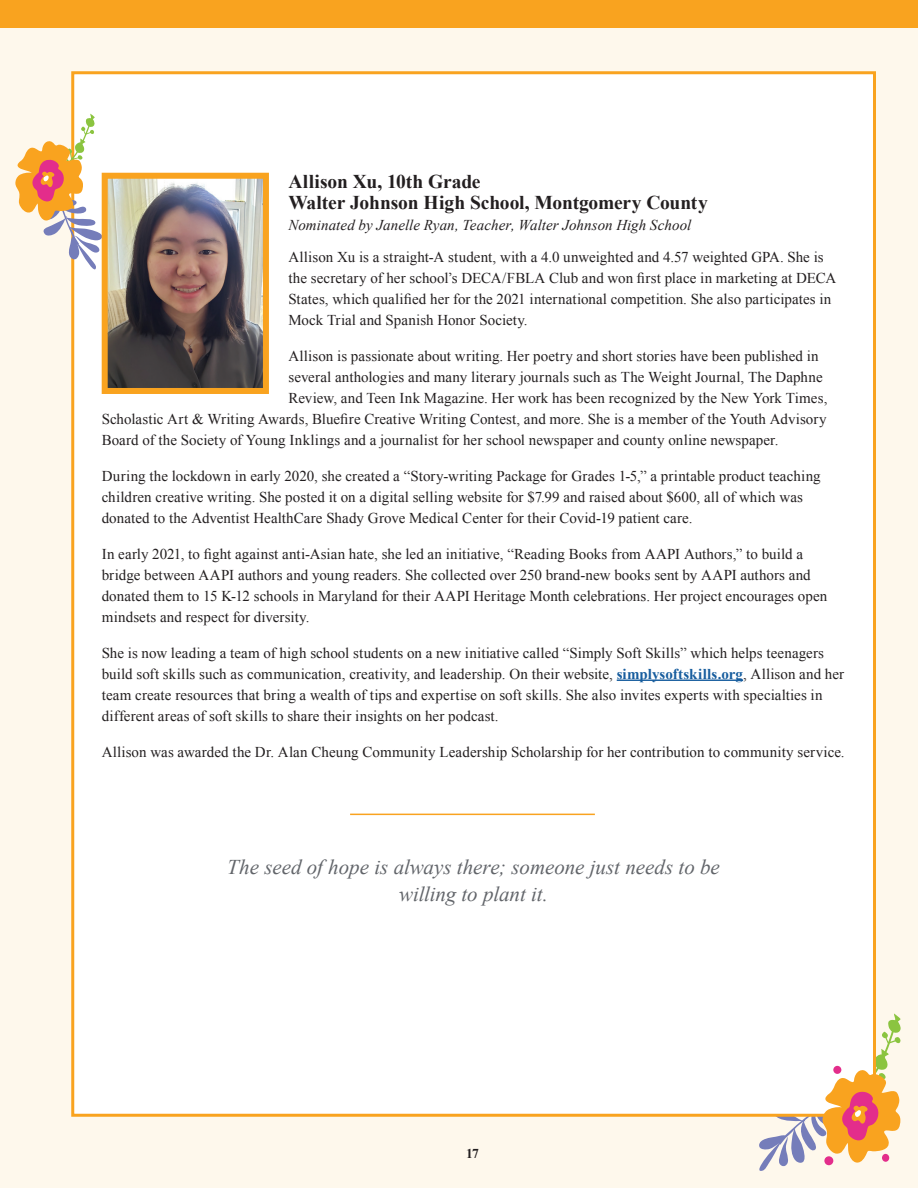
<style>
.page{position:relative;width:918px;height:1188px;background:#fff}
.page>*{position:absolute;margin:0;border:0;box-sizing:border-box;transform-origin:0 0}
.t1{font:italic 21px/27px "Times New Roman";letter-spacing:-.005em;color:#62656a;text-align:center}
.t2{font:700 19.5px/21px "Times New Roman";letter-spacing:-.01em;color:#231f20}
.t3{font:15px/21px "Times New Roman";letter-spacing:.005em;color:#231f20}
.t4{font:italic 15px "Times New Roman";letter-spacing:.005em;color:#231f20}
.t5{font:700 13.5px "Times New Roman";color:#231f20}
.s1{font-weight:700;color:#175d9e}
</style>
<div class="page">
<div style="left:0;top:27px;width:918px;height:1161px;background:#fef8ec"></div>
<div style="left:0;top:0;width:918px;height:27px;background:#f9a31f"></div>
<div style="left:71px;top:71px;width:805px;height:1046px;background:#fff;border:3px solid #f9a31f"></div>
<svg style="left:753px;top:1013px;width:148px;height:158px"></svg>
<div style="left:824px;top:1156px;width:9px;height:9px;background:#e32d8b;border-radius:50%"></div>
<div style="left:882px;top:1154px;width:7px;height:8px;background:#e32d8b;border-radius:50%"></div>
<div style="left:833px;top:1066px;width:8px;height:8px;background:#e32d8b;border-radius:50%"></div>
<svg style="left:15px;top:114px;width:90px;height:161px"></svg>
<hr style="left:617px;top:680px;width:126px;height:1px;background:#175d9e">
<img style="left:109px;top:180px;width:153px;height:207px">
<div style="left:102px;top:173px;width:167px;height:221px;border:6px solid #f9a31f"></div>
<hr style="left:350px;top:814px;width:245px;height:1px;background:#f9a31f">
<h2 class="t2" style="left:288px;top:171px;width:421px">Allison Xu, 10th Grade<br>Walter Johnson High School, Montgomery County</h2>
<p class="t4" style="left:288px;top:215px;width:404px">Nominated by Janelle Ryan, Teacher, Walter Johnson High School</p>
<p class="t3" style="left:288px;top:246px;width:549px">Allison Xu is a straight-A student, with a 4.0 unweighted and 4.57 weighted GPA. She is the secretary of her school’s DECA/FBLA Club and won first place in marketing at DECA States, which qualified her for the 2021 international competition. She also participates in Mock Trial and Spanish Honor Society.</p>
<p class="t3" style="left:288px;top:345px;width:532px">Allison is passionate about writing. Her poetry and short stories have been published in</p>
<p class="t3" style="left:288px;top:366px;width:536px">several anthologies and many literary journals such as The Weight Journal, The Daphne</p>
<p class="t3" style="left:288px;top:387px;width:541px">Review, and Teen Ink Magazine. Her work has been recognized by the New York Times,</p>
<p class="t3" style="left:102px;top:408px;width:726px">Scholastic Art &amp; Writing Awards, Bluefire Creative Writing Contest, and more. She is a member of the Youth Advisory</p>
<p class="t3" style="left:102px;top:429px;width:678px">Board of the Society of Young Inklings and a journalist for her school newspaper and county online newspaper.</p>
<p class="t3" style="left:102px;top:465px;width:721px">During the lockdown in early 2020, she created a “Story-writing Package for Grades 1-5,” a printable product teaching children creative writing. She posted it on a digital selling website for $7.99 and raised about $600, all of which was donated to the Adventist HealthCare Shady Grove Medical Center for their Covid-19 patient care.</p>
<p class="t3" style="left:102px;top:543px;width:727px">In early 2021, to fight against anti-Asian hate, she led an initiative, “Reading Books from AAPI Authors,” to build a bridge between AAPI authors and young readers. She collected over 250 brand-new books sent by AAPI authors and donated them to 15 K-12 schools in Maryland for their AAPI Heritage Month celebrations. Her project encourages open mindsets and respect for diversity.</p>
<p class="t3" style="left:102px;top:642px;width:744px">She is now leading a team of high school students on a new initiative called “Simply Soft Skills” which helps teenagers build soft skills such as communication, creativity, and leadership. On their website, <span class="s1">simplysoftskills.org</span>, Allison and her team create resources that bring a wealth of tips and expertise on soft skills. She also invites experts with specialties in different areas of soft skills to share their insights on her podcast.</p>
<p class="t3" style="left:102px;top:741px;width:745px">Allison was awarded the Dr. Alan Cheung Community Leadership Scholarship for her contribution to community service.</p>
<h1 class="t1" style="left:227px;top:853px;width:494px">The seed of hope is always there; someone just needs to be willing to plant it.</h1>
<p class="t5" style="left:466px;top:1144px;width:14px">17</p>
</div>
